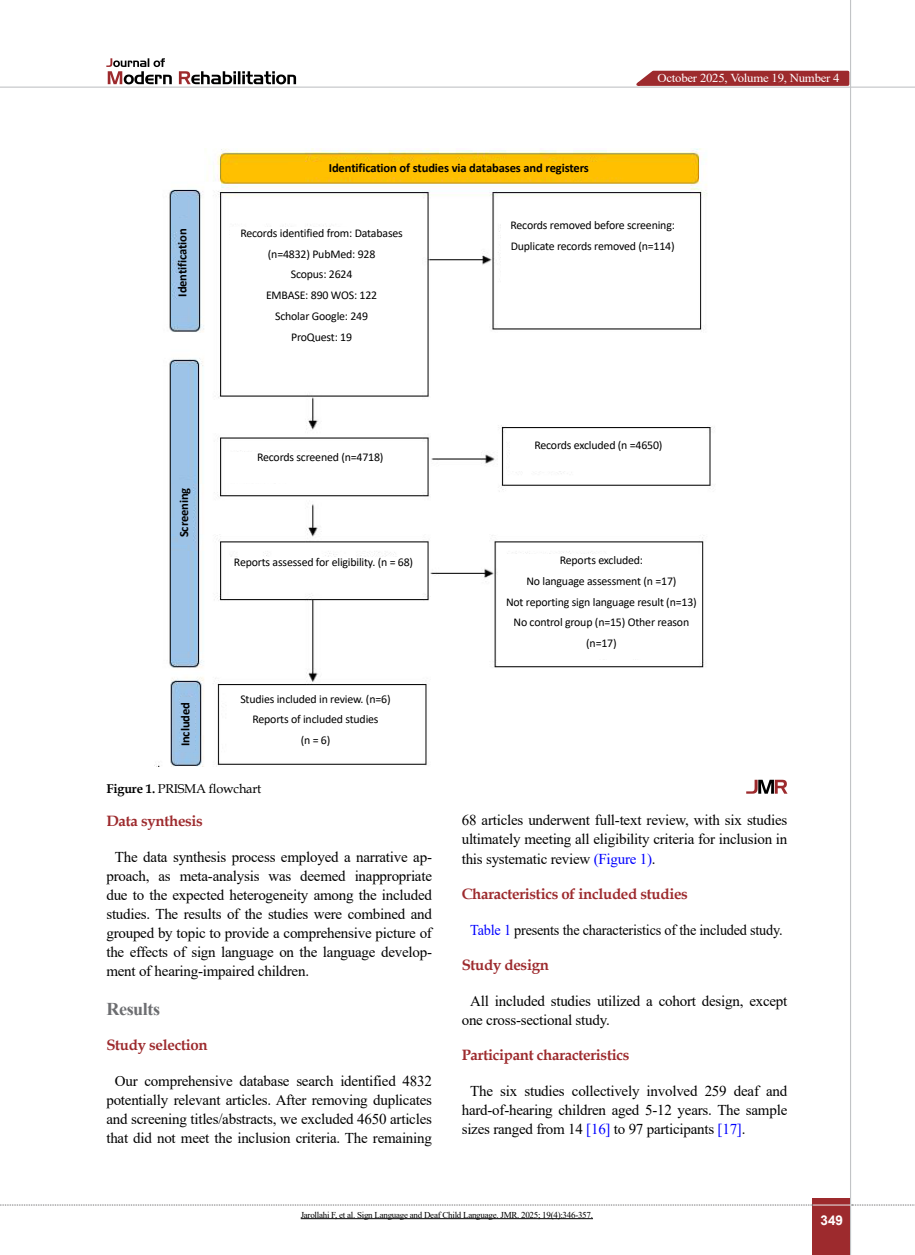
<style>
.page{position:relative;width:915px;height:1255px;background:#fff}
.page>*{position:absolute;margin:0;border:0;box-sizing:border-box;transform-origin:0 0}
.t1{font:700 18px "Times New Roman";letter-spacing:-.02em;color:#6d6e71}
.t2{font:15px/19px "Times New Roman";letter-spacing:-.015em;color:#000;text-align:justify}
.t3{font:700 15px "Book Antiqua";letter-spacing:-.02em;color:#9d2a2d}
.t4{font:15px "Times New Roman";letter-spacing:-.015em;color:#000;scale:.95 1}
.t5{font:700 13.5px "Arial";color:#fff}
.t6{font:12.75px "Book Antiqua";letter-spacing:-.015em;color:#000}
.t7{font:700 12.6px "Calibri";letter-spacing:-.01em;color:#000}
.t8{font:12.15px "Times New Roman";letter-spacing:-.015em;color:#fff;scale:1.05 1}
.t9{font:11.85px/21px "Calibri";letter-spacing:-.015em;color:#000;text-align:center}
.t10{font:9px "Times New Roman";letter-spacing:-.03em;color:#000}
.s1{font-weight:700}
.s2{color:#00f}
</style>
<div class="page">
<div style="left:812px;top:1198px;width:38px;height:56px;background:#9d2a2d"></div>
<hr style="left:849px;top:0;width:1px;height:1254px;background:#c2c4c6">
<hr style="left:0;top:87px;width:914px;height:1px;background:#c2c4c6">
<hr style="left:812px;top:1204px;width:38px;height:1px;background:#ebebec">
<svg style="left:0;top:1204px;width:812px;height:1px"></svg>
<svg style="left:851px;top:1204px;width:64px;height:1px"></svg>
<svg style="left:179px;top:71px;width:117px;height:13px"></svg>
<svg style="left:106px;top:58px;width:66px;height:26px"></svg>
<hr style="left:300px;top:1218px;width:292px;height:1px;background:#000">
<svg style="left:746px;top:779px;width:41px;height:14px"></svg>
<img style="left:154px;top:149px;width:561px;height:617px">
<div style="left:180px;top:697px;width:14px;height:54px;background:#9dc3e7"></div>
<div style="left:179px;top:480px;width:14px;height:65px;background:#9dc3e7"></div>
<div style="left:177px;top:219px;width:18px;height:87px;background:#9dc3e7"></div>
<div style="left:288px;top:163px;width:341px;height:14px;background:#ffc000"></div>
<div style="left:230px;top:228px;width:182px;height:143px;background:#fff"></div>
<div style="left:501px;top:220px;width:182px;height:71px;background:#fff"></div>
<div style="left:225px;top:452px;width:190px;height:30px;background:#fff"></div>
<div style="left:228px;top:557px;width:190px;height:30px;background:#fff"></div>
<div style="left:227px;top:693px;width:176px;height:61px;background:#fff"></div>
<div style="left:510px;top:440px;width:176px;height:30px;background:#fff"></div>
<div style="left:502px;top:554px;width:198px;height:105px;background:#fff"></div>
<svg style="left:629px;top:69px;width:221px;height:18px;background:#b05658"></svg>
<p class="t7" style="left:173px;top:297px;width:70px;rotate:-90deg">Identification</p>
<p class="t7" style="left:175px;top:537px;width:51px;rotate:-90deg">Screening</p>
<p class="t7" style="left:176px;top:746px;width:46px;rotate:-90deg">Included</p>
<p class="t7" style="left:329px;top:159px;width:261px">Identification of studies via databases and registers</p>
<p class="t8" style="left:657px;top:69px;width:175px">October 2025, Volume 19, Number 4</p>
<p class="t9" style="left:240px;top:222px;width:164px">Records identified from: Databases (n=4832) PubMed: 928<br>Scopus: 2624<br>EMBASE: 890 WOS: 122<br>Scholar Google: 249<br>ProQuest: 19</p>
<p class="t9" style="left:510px;top:214px;width:166px;text-align:left">Records removed before screening:<br>Duplicate records removed (n=114)</p>
<p class="t9" style="left:257px;top:446px;width:128px">Records screened (n=4718)</p>
<p class="t9" style="left:234px;top:551px;width:181px">Reports assessed for eligibility. (n = 68)</p>
<p class="t9" style="left:240px;top:687px;width:152px">Studies included in review. (n=6)<br>Reports of included studies<br>(n = 6)</p>
<p class="t9" style="left:534px;top:434px;width:129px">Records excluded (n =4650)</p>
<p class="t9" style="left:506px;top:549px;width:192px">Reports excluded:<br>No language assessment (n =17)<br>Not reporting sign language result (n=13)<br>No control group (n=15) Other reason (n=17)</p>
<p class="t6" style="left:106px;top:780px;width:156px"><span class="s1">Figure 1.</span> PRISMA flowchart</p>
<p class="t3" style="left:106px;top:810px;width:98px">Data synthesis</p>
<p class="t2" style="left:106px;top:846px;width:327px;text-indent:9px">The data synthesis process employed a narrative ap&shy;proach, as meta-analysis was deemed inappropriate due to the expected heterogeneity among the included studies. The results of the studies were combined and grouped by topic to provide a comprehensive picture of the effects of sign language on the language develop&shy;ment of hearing-impaired children.</p>
<p class="t1" style="left:106px;top:995px;width:55px">Results</p>
<p class="t3" style="left:106px;top:1034px;width:103px">Study selection</p>
<p class="t2" style="left:106px;top:1070px;width:327px;text-align:center">Our comprehensive database search identified 4832 potentially relevant articles. After removing duplicates and screening titles/abstracts, we excluded 4650 articles that did not meet the inclusion criteria. The remaining</p>
<p class="t2" style="left:461px;top:810px;width:327px">68 articles underwent full-text review, with six studies ultimately meeting all eligibility criteria for inclusion in this systematic review <span class="s2">(Figure 1)</span>.</p>
<p class="t3" style="left:461px;top:883px;width:227px">Characteristics of included studies</p>
<p class="t4" style="left:470px;top:919px;width:330px"><span class="s2">Table 1</span> presents the characteristics of the included study.</p>
<p class="t3" style="left:461px;top:954px;width:89px">Study design</p>
<p class="t2" style="left:461px;top:990px;width:327px;text-indent:9px">All included studies utilized a cohort design, except one cross-sectional study.</p>
<p class="t3" style="left:461px;top:1044px;width:169px">Participant characteristics</p>
<p class="t2" style="left:461px;top:1080px;width:327px;text-indent:9px">The six studies collectively involved 259 deaf and hard-of-hearing children aged 5-12 years. The sample sizes ranged from 14 <span class="s2">[16]</span> to 97 participants <span class="s2">[17]</span>.</p>
<p class="t10" style="left:300px;top:1208px;width:294px">Jarollahi F, et al. Sign Language and Deaf Child Language. JMR. 2025; 19(4):346-357.</p>
<p class="t5" style="left:820px;top:1210px;width:24px">349</p>
</div>
